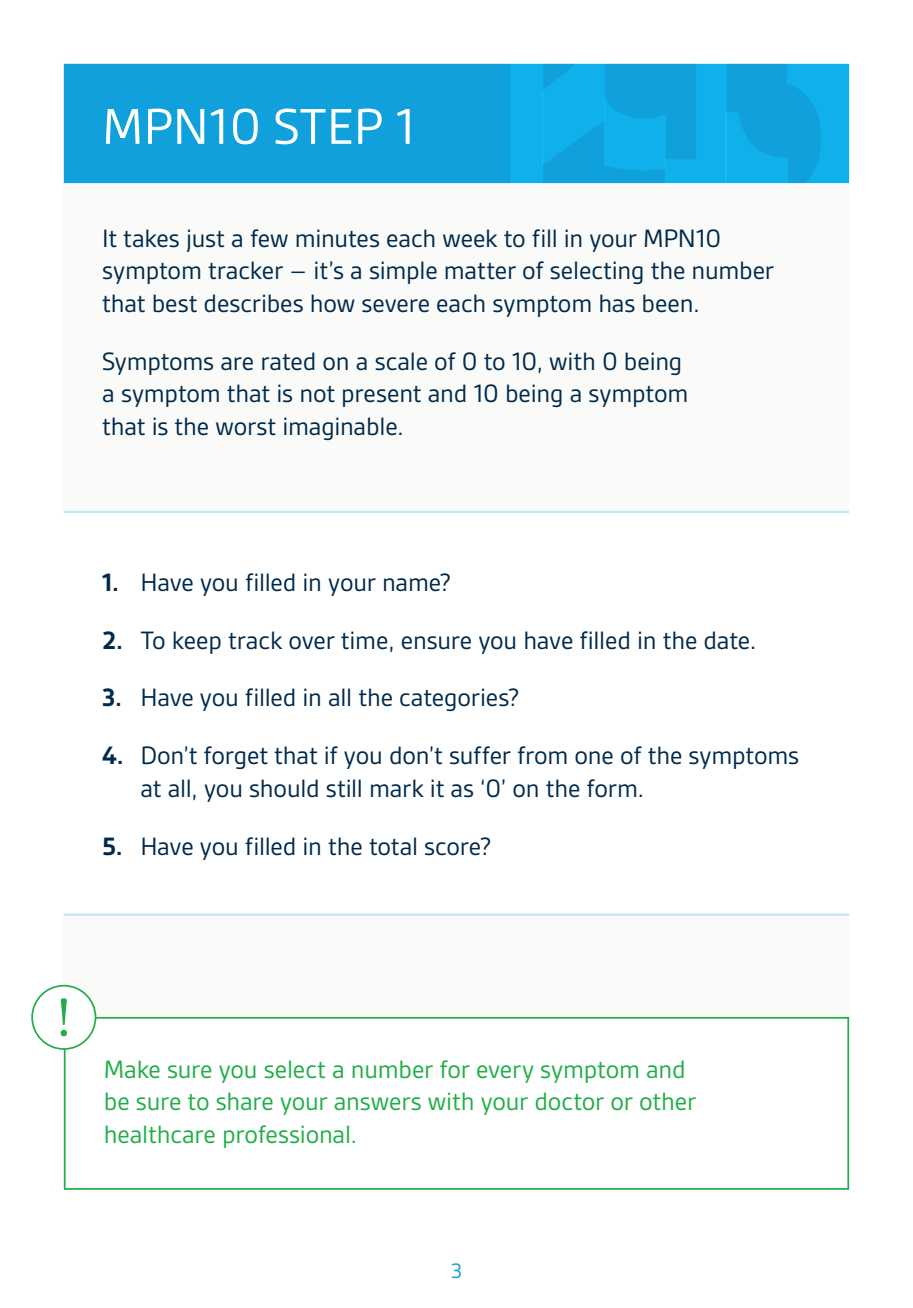
<style>
.page{position:relative;width:913px;height:1308px;background:#fff}
.page>*{position:absolute;margin:0;border:0;box-sizing:border-box;transform-origin:0 0}
.t1{font:54px "Gesta";color:#fff}
.t2{font:27px/32.4px "Gesta";letter-spacing:-.01em;color:#002a4b}
.t3{font:27px/32.4px "Gesta";letter-spacing:-.01em;color:#21ae49}
.t4{font:22.5px "Gesta";color:#10a1dc}
.s1{font-weight:700}
</style>
<div class="page">
<div style="left:64px;top:913px;width:784px;height:276px;background:#fafaf9"></div>
<div style="left:64px;top:64px;width:784px;height:447px;background:#fafaf9"></div>
<div style="left:64px;top:64px;width:784px;height:119px;background:#10a1dc"></div>
<hr style="left:64px;top:511px;width:784px;height:2px;background:#c3e8f6">
<hr style="left:64px;top:913px;width:784px;height:2px;background:#c3e8f6">
<div style="left:65px;top:1017px;width:782px;height:171px;background:#fff"></div>
<div style="left:64px;top:1017px;width:784px;height:172px;border:2px solid #21ae49"></div>
<svg style="left:510px;top:64px;width:338px;height:119px"></svg>
<div style="left:32px;top:985px;width:63px;height:64px;background:#fff;border-radius:50%"></div>
<div style="left:31px;top:984px;width:65px;height:65px;border:2px solid #21ae49;border-radius:50%"></div>
<svg style="left:61px;top:998px;width:6px;height:38px"></svg>
<h1 class="t1" style="left:102px;top:96px;width:315px">MPN10 STEP 1</h1>
<p class="t2" style="left:102px;top:222px;width:673px">It takes just a few minutes each week to fill in your MPN10 symptom tracker – it’s a simple matter of selecting the number that best describes how severe each symptom has been.</p>
<p class="t2" style="left:102px;top:344px;width:587px">Symptoms are rated on a scale of 0 to 10, with 0 being a symptom that is not present and 10 being a symptom that is the worst imaginable.</p>
<p class="t2" style="left:102px;top:565px;width:350px"><span class="s1">1.</span> Have you filled in your name?</p>
<p class="t2" style="left:102px;top:623px;width:655px"><span class="s1">2.</span> To keep track over time, ensure you have filled in the date.</p>
<p class="t2" style="left:102px;top:681px;width:418px"><span class="s1">3.</span> Have you filled in all the categories?</p>
<p class="t2" style="left:140px;top:739px;width:660px;text-indent:-38px"><span class="s1">4.</span> Don’t forget that if you don’t suffer from one of the symptoms at all, you should still mark it as ‘0’ on the form.</p>
<p class="t2" style="left:102px;top:829px;width:390px"><span class="s1">5.</span> Have you filled in the total score?</p>
<p class="t3" style="left:104px;top:1052px;width:593px">Make sure you select a number for every symptom and be sure to share your answers with your doctor or other healthcare professional.</p>
<p class="t4" style="left:451px;top:1258px;width:12px">3</p>
</div>
